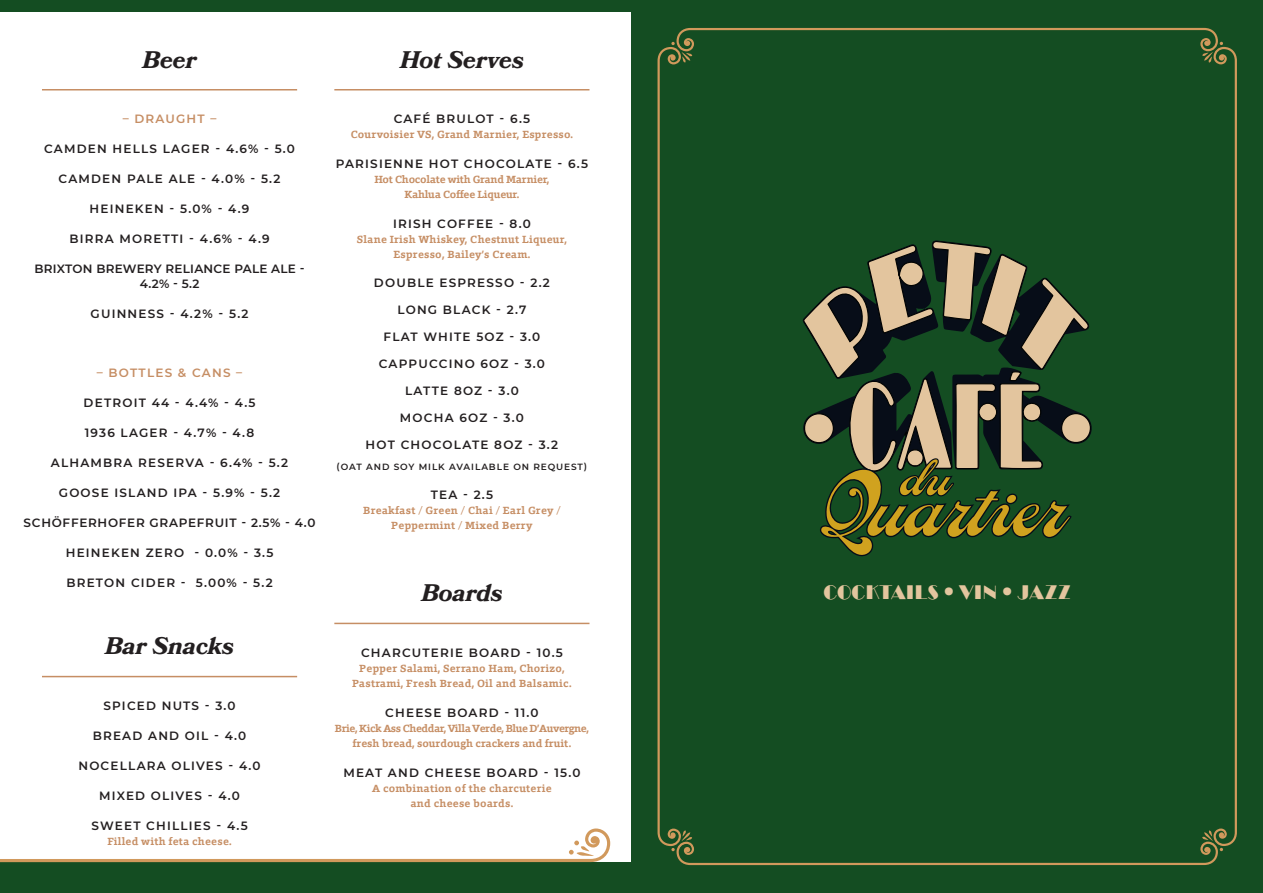
<style>
.page{position:relative;width:1263px;height:893px;background:#fff}
.page>*{position:absolute;margin:0;border:0;box-sizing:border-box;transform-origin:0 0}
.Headers{font:italic 700 24px "Bookmania";color:#231f20}
.Headers-2{font:19.5px "LTC Broadway";color:#e3c59e;scale:.9 1}
.t1{font:600 12px "Montserrat";letter-spacing:.1em;color:#231f20}
.t2{font:600 12px/15px "Montserrat";letter-spacing:.02em;color:#231f20;text-align:center}
.t3{font:600 12px "Montserrat";letter-spacing:.06em;color:#231f20}
.t4{font:600 12px "Montserrat";letter-spacing:.1em;color:#c68e64}
.t5{font:700 10.65px/15px "Foro W01";letter-spacing:.02em;color:#c68e64;text-align:center}
.t6{font:700 10.65px/15px "Foro W01";letter-spacing:-.035em;color:#c68e64;text-align:center}
.t7{font:700 10.65px/15px "Foro W01";letter-spacing:-.02em;color:#c68e64;text-align:center}
.t8{font:600 9px "Montserrat";letter-spacing:.1em;color:#231f20}
</style>
<div class="page">
<hr style="left:42px;top:89px;width:255px;height:2px;background:#c68e64">
<hr style="left:334px;top:89px;width:255px;height:2px;background:#c68e64">
<hr style="left:42px;top:676px;width:255px;height:1px;background:#c68e64">
<hr style="left:334px;top:623px;width:255px;height:1px;background:#c68e64">
<div style="left:0;top:0;width:631px;height:11px;background:#144d22"></div>
<div style="left:0;top:862px;width:631px;height:31px;background:#144d22"></div>
<div style="left:631px;top:0;width:632px;height:893px;background:#144d22"></div>
<svg style="left:0;top:828px;width:610px;height:34px"></svg>
<svg style="left:657px;top:28px;width:580px;height:837px"></svg>
<p class="Headers" style="left:143px;top:45px;width:55px">Beer</p>
<p class="Headers" style="left:400px;top:45px;width:125px">Hot Serves</p>
<p class="t4" style="left:123px;top:110px;width:95px">– DRAUGHT –</p>
<p class="t1" style="left:44px;top:140px;width:252px">CAMDEN HELLS LAGER - 4.6% - 5.0</p>
<p class="t1" style="left:59px;top:170px;width:223px">CAMDEN PALE ALE - 4.0% - 5.2</p>
<p class="t1" style="left:90px;top:200px;width:161px">HEINEKEN - 5.0% - 4.9</p>
<p class="t1" style="left:69px;top:230px;width:202px">BIRRA MORETTI - 4.6% - 4.9</p>
<p class="t2" style="left:34px;top:260px;width:272px">BRIXTON BREWERY RELIANCE PALE ALE -<br>4.2% - 5.2</p>
<p class="t1" style="left:91px;top:305px;width:160px">GUINNESS - 4.2% - 5.2</p>
<p class="t4" style="left:97px;top:365px;width:147px">– BOTTLES &amp; CANS –</p>
<p class="t1" style="left:84px;top:394px;width:173px">DETROIT 44 - 4.4% - 4.5</p>
<p class="t1" style="left:85px;top:424px;width:171px">1936 LAGER - 4.7% - 4.8</p>
<p class="t1" style="left:51px;top:454px;width:239px">ALHAMBRA RESERVA - 6.4% - 5.2</p>
<p class="t1" style="left:59px;top:484px;width:223px">GOOSE ISLAND IPA - 5.9% - 5.2</p>
<p class="t3" style="left:24px;top:514px;width:293px">SCHÖFFERHOFER GRAPEFRUIT - 2.5% - 4.0</p>
<p class="t1" style="left:66px;top:544px;width:209px">HEINEKEN ZERO - 0.0% - 3.5</p>
<p class="t1" style="left:66px;top:574px;width:208px">BRETON CIDER - 5.00% - 5.2</p>
<p class="Headers" style="left:105px;top:632px;width:130px">Bar Snacks</p>
<p class="t1" style="left:103px;top:697px;width:134px">SPICED NUTS - 3.0</p>
<p class="t1" style="left:93px;top:727px;width:155px">BREAD AND OIL - 4.0</p>
<p class="t1" style="left:78px;top:757px;width:184px">NOCELLARA OLIVES - 4.0</p>
<p class="t1" style="left:99px;top:787px;width:142px">MIXED OLIVES - 4.0</p>
<p class="t1" style="left:91px;top:817px;width:158px">SWEET CHILLIES - 4.5</p>
<p class="t5" style="left:107px;top:834px;width:126px">Filled with feta cheese.</p>
<p class="t1" style="left:394px;top:110px;width:138px">CAFÉ BRULOT - 6.5</p>
<p class="t5" style="left:351px;top:127px;width:224px">Courvoisier VS, Grand Marnier, Espresso.</p>
<p class="t1" style="left:336px;top:155px;width:254px">PARISIENNE HOT CHOCOLATE - 6.5</p>
<p class="t7" style="left:374px;top:172px;width:177px">Hot Chocolate with Grand Marnier,<br>Kahlua Coffee Liqueur.</p>
<p class="t1" style="left:393px;top:215px;width:139px">IRISH COFFEE - 8.0</p>
<p class="t5" style="left:357px;top:232px;width:212px">Slane Irish Whiskey, Chestnut Liqueur,<br>Espresso, Bailey’s Cream.</p>
<p class="t1" style="left:374px;top:274px;width:177px">DOUBLE ESPRESSO - 2.2</p>
<p class="t1" style="left:397px;top:301px;width:130px">LONG BLACK - 2.7</p>
<p class="t1" style="left:383px;top:328px;width:158px">FLAT WHITE 5OZ - 3.0</p>
<p class="t1" style="left:379px;top:355px;width:168px">CAPPUCCINO 6OZ - 3.0</p>
<p class="t1" style="left:405px;top:382px;width:115px">LATTE 8OZ - 3.0</p>
<p class="t1" style="left:400px;top:409px;width:125px">MOCHA 6OZ - 3.0</p>
<p class="t1" style="left:366px;top:436px;width:194px">HOT CHOCOLATE 8OZ - 3.2</p>
<p class="t8" style="left:337px;top:460px;width:252px">(OAT AND SOY MILK AVAILABLE ON REQUEST)</p>
<p class="t1" style="left:431px;top:486px;width:64px">TEA - 2.5</p>
<p class="t5" style="left:363px;top:503px;width:199px">Breakfast / Green / Chai / Earl Grey /</p>
<p class="t5" style="left:391px;top:518px;width:143px">Peppermint / Mixed Berry</p>
<p class="Headers" style="left:421px;top:579px;width:82px">Boards</p>
<p class="t1" style="left:361px;top:644px;width:203px">CHARCUTERIE BOARD - 10.5</p>
<p class="t5" style="left:352px;top:661px;width:221px">Pepper Salami, Serrano Ham, Chorizo,<br>Pastrami, Fresh Bread, Oil and Balsamic.</p>
<p class="t1" style="left:385px;top:704px;width:155px">CHEESE BOARD - 11.0</p>
<p class="t6" style="left:335px;top:721px;width:255px">Brie, Kick Ass Cheddar, Villa Verde, Blue D’Auvergne, fresh bread, sourdough crackers and fruit.</p>
<p class="t1" style="left:343px;top:764px;width:239px">MEAT AND CHEESE BOARD - 15.0</p>
<p class="t5" style="left:372px;top:781px;width:181px">A combination of the charcuterie and cheese boards.</p>
<p class="Headers-2" style="left:823px;top:581px;width:277px">COCKTAILS • VIN • JAZZ</p>
</div>
